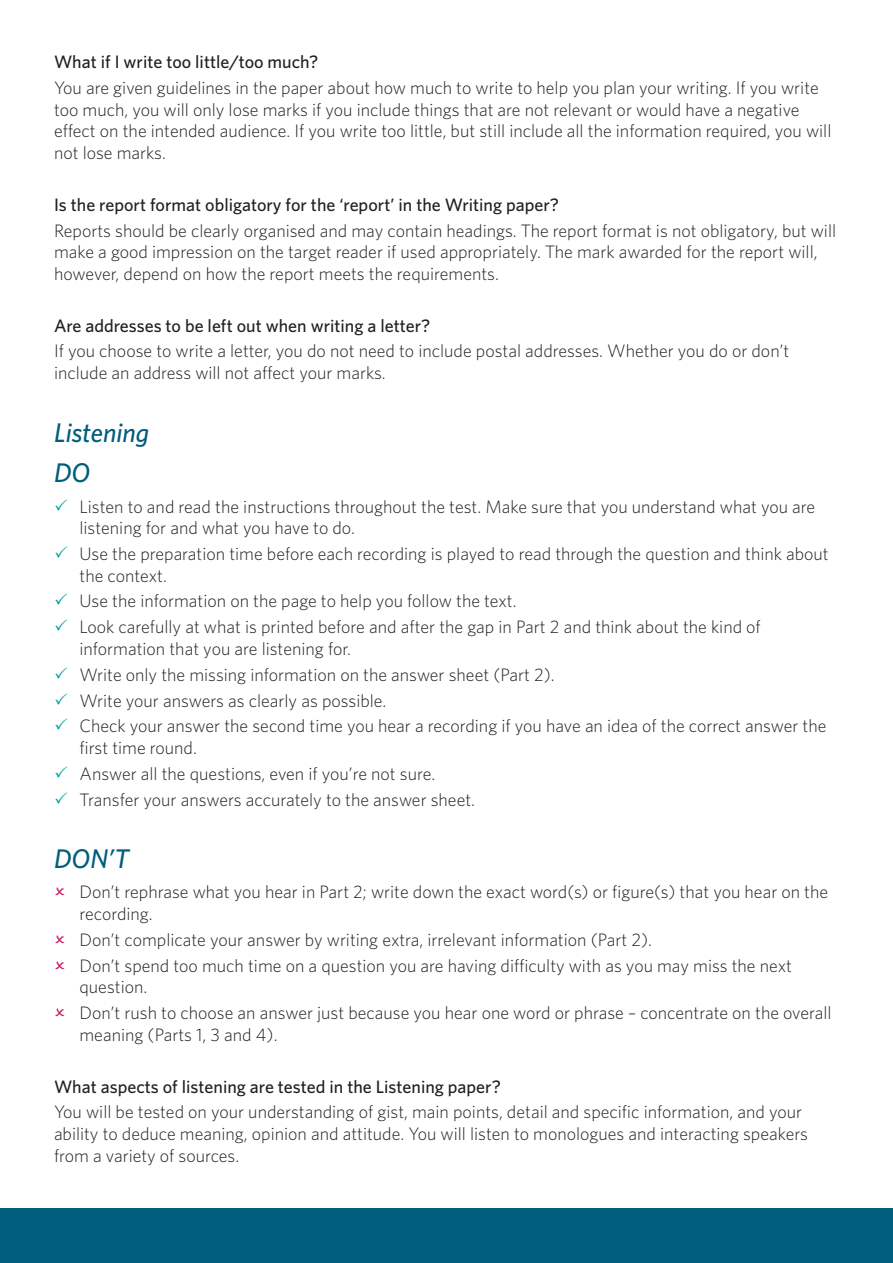
<style>
.page{position:relative;width:893px;height:1263px;background:#fff}
.page>*{position:absolute;margin:0;border:0;box-sizing:border-box;transform-origin:0 0}
.Headings{font:italic 500 27px "Whitney";color:#005d7c}
.Answers{font:300 18px/21.6px "Whitney";color:#231f20}
.Questions{font:500 18px "Whitney";color:#231f20}
</style>
<div class="page">
<div style="left:0;top:1209px;width:893px;height:54px;background:#005d7c"></div>
<p class="Questions" style="left:54px;top:50px;width:266px">What if I write too little/too much?</p>
<p class="Answers" style="left:54px;top:77px;width:779px">You are given guidelines in the paper about how much to write to help you plan your writing. If you write too much, you will only lose marks if you include things that are not relevant or would have a negative effect on the intended audience. If you write too little, but still include all the information required, you will not lose marks.</p>
<p class="Questions" style="left:54px;top:193px;width:507px">Is the report format obligatory for the ‘report’ in the Writing paper?</p>
<p class="Answers" style="left:54px;top:219px;width:784px">Reports should be clearly organised and may contain headings. The report format is not obligatory, but will make a good impression on the target reader if used appropriately. The mark awarded for the report will, however, depend on how the report meets the requirements.</p>
<p class="Questions" style="left:54px;top:313px;width:378px">Are addresses to be left out when writing a letter?</p>
<p class="Answers" style="left:54px;top:340px;width:737px">If you choose to write a letter, you do not need to include postal addresses. Whether you do or don’t include an address will not affect your marks.</p>
<p class="Headings" style="left:54px;top:414px;width:97px">Listening</p>
<p class="Headings" style="left:54px;top:455px;width:38px">DO</p>
<p class="Answers" style="left:80px;top:495px;width:737px">Listen to and read the instructions throughout the test. Make sure that you understand what you are listening for and what you have to do.</p>
<p class="Answers" style="left:80px;top:542px;width:751px">Use the preparation time before each recording is played to read through the question and think about the context.</p>
<p class="Answers" style="left:80px;top:590px;width:439px">Use the information on the page to help you follow the text.</p>
<p class="Answers" style="left:80px;top:616px;width:683px">Look carefully at what is printed before and after the gap in Part 2 and think about the kind of information that you are listening for.</p>
<p class="Answers" style="left:80px;top:663px;width:477px">Write only the missing information on the answer sheet (Part 2).</p>
<p class="Answers" style="left:80px;top:689px;width:308px">Write your answers as clearly as possible.</p>
<p class="Answers" style="left:80px;top:715px;width:748px">Check your answer the second time you hear a recording if you have an idea of the correct answer the first time round.</p>
<p class="Answers" style="left:80px;top:762px;width:357px">Answer all the questions, even if you’re not sure.</p>
<p class="Answers" style="left:80px;top:788px;width:397px">Transfer your answers accurately to the answer sheet.</p>
<p class="Headings" style="left:54px;top:841px;width:77px">DON’T</p>
<p class="Answers" style="left:80px;top:881px;width:750px">Don’t rephrase what you hear in Part 2; write down the exact word(s) or figure(s) that you hear on the recording.</p>
<p class="Answers" style="left:80px;top:928px;width:574px">Don’t complicate your answer by writing extra, irrelevant information (Part 2).</p>
<p class="Answers" style="left:80px;top:954px;width:714px">Don’t spend too much time on a question you are having difficulty with as you may miss the next question.</p>
<p class="Answers" style="left:80px;top:1001px;width:754px">Don’t rush to choose an answer just because you hear one word or phrase – concentrate on the overall meaning (Parts 1, 3 and 4).</p>
<p class="Questions" style="left:54px;top:1074px;width:449px">What aspects of listening are tested in the Listening paper?</p>
<p class="Answers" style="left:54px;top:1101px;width:755px">You will be tested on your understanding of gist, main points, detail and specific information, and your ability to deduce meaning, opinion and attitude. You will listen to monologues and interacting speakers from a variety of sources.</p>
</div>
